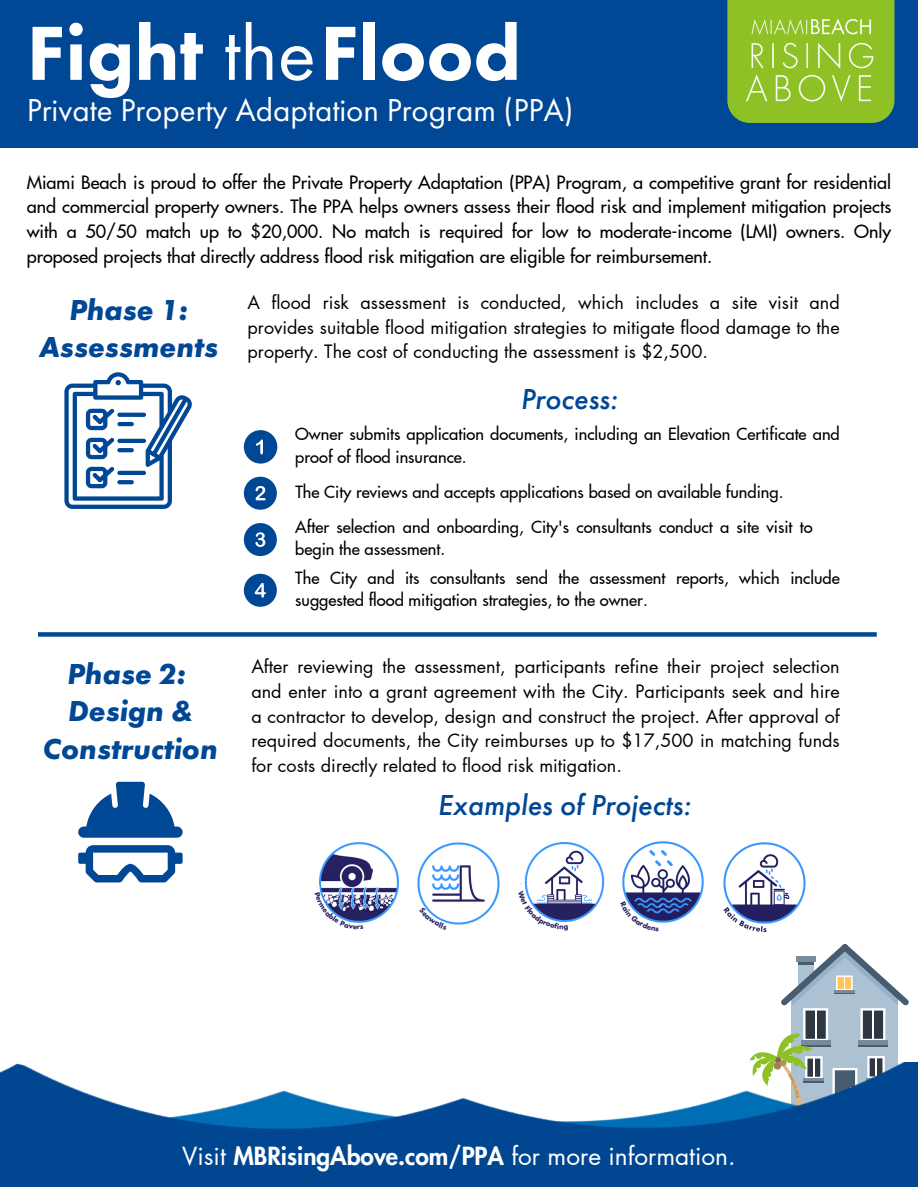
<style>
.page{position:relative;width:918px;height:1188px;background:#fff}
.page>*{position:absolute;margin:0;border:0;box-sizing:border-box;transform-origin:0 0}
.t1{font:800 79.35px "Futura PT";color:#fff}
.t2{font:33px "Futura PT";color:#fff}
.t3{font:italic 700 30px/37.2px "Futura PT";color:#004795;text-align:center}
.t4{font:italic 500 30px "Futura PT";color:#004795}
.t5{font:24.45px "Futura LT Pro";color:#fff}
.t6{font:18px/24.8px "Futura LT Pro";color:#000;text-align:justify}
.t7{font:500 18px/24.8px "Futura LT Pro";color:#000;text-align:justify}
.t8{font:500 16.5px/22.5px "Futura LT Pro";color:#000}
.s1{font-weight:400}
.s2{font-size:79.5px}
.s3{font-weight:800}
</style>
<div class="page">
<svg style="left:749px;top:944px;width:160px;height:118px"></svg>
<img style="left:0;top:1062px;width:918px;height:125px">
<div style="left:0;top:0;width:918px;height:148px;background:#004795"></div>
<div style="left:727px;top:0;width:167px;height:123px;background:#8ec126"></div>
<img style="left:746px;top:17px;width:130px;height:84px">
<svg style="left:78px;top:782px;width:105px;height:56px"></svg>
<svg style="left:78px;top:845px;width:105px;height:37px"></svg>
<img style="left:723px;top:842px;width:83px;height:90px">
<svg style="left:64px;top:372px;width:128px;height:136px"></svg>
<div style="left:244px;top:430px;width:33px;height:34px;background:#004795;border-radius:50%"></div>
<svg style="left:256px;top:440px;width:7px;height:14px"></svg>
<div style="left:244px;top:477px;width:32px;height:32px;background:#004795;border-radius:50%"></div>
<svg style="left:256px;top:486px;width:10px;height:14px"></svg>
<div style="left:244px;top:523px;width:32px;height:33px;background:#004795;border-radius:50%"></div>
<svg style="left:255px;top:532px;width:10px;height:15px"></svg>
<div style="left:244px;top:574px;width:32px;height:32px;background:#004795;border-radius:50%"></div>
<svg style="left:255px;top:583px;width:11px;height:15px"></svg>
<div style="left:38px;top:632px;width:839px;height:5px;background:#004795"></div>
<img style="left:524px;top:842px;width:81px;height:78px">
<img style="left:622px;top:841px;width:82px;height:82px">
<img style="left:319px;top:842px;width:80px;height:79px">
<img style="left:417px;top:842px;width:83px;height:81px">
<svg style="left:520px;top:879px;width:58px;height:43px"></svg>
<svg style="left:622px;top:901px;width:37px;height:22px"></svg>
<svg style="left:319px;top:881px;width:54px;height:42px"></svg>
<svg style="left:417px;top:882px;width:54px;height:43px"></svg>
<p class="t1" style="left:27px;top:2px;width:496px">Fight <span class="s1">the</span><span class="s2">Flood</span></p>
<p class="t2" style="left:27px;top:88px;width:548px">Private Property Adaptation Program (PPA)</p>
<p class="t7" style="left:27px;top:170px;width:866px">Miami Beach is proud to offer the Private Property Adaptation (PPA) Program, a competitive grant for residential and commercial property owners. The PPA helps owners assess their flood risk and implement mitigation projects with a 50/50 match up to $20,000. No match is required for low to moderate-income (LMI) owners. Only proposed projects that directly address flood risk mitigation are eligible for reimbursement.</p>
<h3 class="t3" style="left:39px;top:291px;width:181px">Phase 1:<br>Assessments</h3>
<p class="t6" style="left:248px;top:291px;width:594px">A flood risk assessment is conducted, which includes a site visit and provides suitable flood mitigation strategies to mitigate flood damage to the property. The cost of conducting the assessment is $2,500.</p>
<h6 class="t4" style="left:520px;top:379px;width:99px">Process:</h6>
<h3 class="t8" style="left:295px;top:423px;width:546px">Owner submits application documents, including an Elevation Certificate and proof of flood insurance.</h3>
<p class="t8" style="left:295px;top:481px;width:490px">The City reviews and accepts applications based on available funding.</p>
<h5 class="t8" style="left:295px;top:516px;width:519px">After selection and onboarding, City's consultants conduct a site visit to begin the assessment.</h5>
<h3 class="t8" style="left:295px;top:567px;width:546px">The City and its consultants send the assessment reports, which include suggested flood mitigation strategies, to the owner.</h3>
<h1 class="t3" style="left:43px;top:656px;width:176px">Phase 2:<br>Design &amp;<br>Construction</h1>
<h2 class="t6" style="left:251px;top:655px;width:590px">After reviewing the assessment, participants refine their project selection and enter into a grant agreement with the City. Participants seek and hire a contractor to develop, design and construct the project. After approval of required documents, the City reimburses up to $17,500 in matching funds for costs directly related to flood risk mitigation.</h2>
<h1 class="t4" style="left:438px;top:785px;width:255px">Examples of Projects:</h1>
<p class="t5" style="left:182px;top:1145px;width:555px">Visit <span class="s3">MBRisingAbove.com/PPA</span> for more information.</p>
</div>
